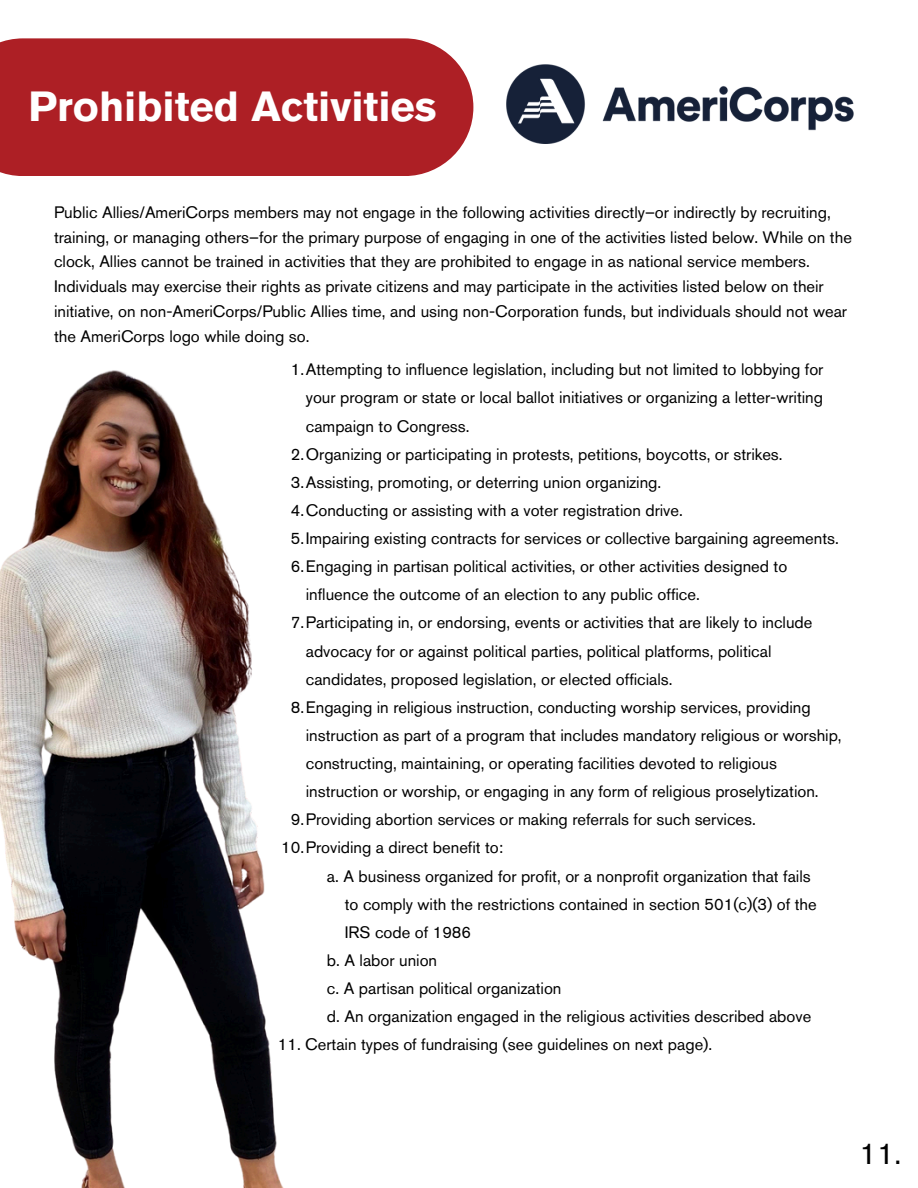
<style>
.page{position:relative;width:918px;height:1188px;background:#fff}
.page>*{position:absolute;margin:0;border:0;box-sizing:border-box;transform-origin:0 0}
.t1{font:700 41.85px "Akzidenz Grotesk Pro";color:#fff}
.t2{font:30px "Akzidenz Grotesk Pro";color:#000}
.t3{font:16.5px/28.2px "Akzidenz Grotesk Pro";color:#000}
</style>
<div class="page">
<img style="left:0;top:370px;width:284px;height:818px">
<div style="left:0;top:38px;width:473px;height:138px;background:#ad1f25"></div>
<img style="left:506px;top:64px;width:348px;height:79px">
<p class="t1" style="left:29px;top:79px;width:410px">Prohibited Activities</p>
<p class="t3" style="left:54px;top:200px;width:799px;line-height:24.8px">Public Allies/AmeriCorps members may not engage in the following activities directly–or indirectly by recruiting, training, or managing others–for the primary purpose of engaging in one of the activities listed below. While on the clock, Allies cannot be trained in activities that they are prohibited to engage in as national service members.<br>Individuals may exercise their rights as private citizens and may participate in the activities listed below on their initiative, on non-AmeriCorps/Public Allies time, and using non-Corporation funds, but individuals should not wear the AmeriCorps logo while doing so.</p>
<h1 class="t3" style="left:306px;top:355px;width:519px;text-align:justify;text-indent:-15px">1.Attempting to influence legislation, including but not limited to lobbying for your program or state or local ballot initiatives or organizing a letter-writing campaign to Congress.</h1>
<p class="t3" style="left:291px;top:440px;width:493px">2.Organizing or participating in protests, petitions, boycotts, or strikes.</p>
<p class="t3" style="left:291px;top:468px;width:372px">3.Assisting, promoting, or deterring union organizing.</p>
<p class="t3" style="left:291px;top:496px;width:394px">4.Conducting or assisting with a voter registration drive.</p>
<p class="t3" style="left:291px;top:524px;width:550px">5.Impairing existing contracts for services or collective bargaining agreements.</p>
<p class="t3" style="left:306px;top:552px;width:483px;text-indent:-15px">6.Engaging in partisan political activities, or other activities designed to influence the outcome of an election to any public office.</p>
<p class="t3" style="left:306px;top:609px;width:508px;text-indent:-15px">7.Participating in, or endorsing, events or activities that are likely to include advocacy for or against political parties, political platforms, political candidates, proposed legislation, or elected officials.</p>
<p class="t3" style="left:306px;top:693px;width:537px;text-indent:-15px">8.Engaging in religious instruction, conducting worship services, providing instruction as part of a program that includes mandatory religious or worship, constructing, maintaining, or operating facilities devoted to religious instruction or worship, or engaging in any form of religious proselytization.</p>
<p class="t3" style="left:291px;top:805px;width:467px">9.Providing abortion services or making referrals for such services.</p>
<p class="t3" style="left:281px;top:834px;width:224px">10.Providing a direct benefit to:</p>
<p class="t3" style="left:327px;top:862px;width:485px">a. A business organized for profit, or a nonprofit organization that fails</p>
<p class="t3" style="left:345px;top:890px;width:474px">to comply with the restrictions contained in section 501(c)(3) of the</p>
<p class="t3" style="left:345px;top:918px;width:128px">IRS code of 1986</p>
<p class="t3" style="left:327px;top:946px;width:112px">b. A labor union</p>
<p class="t3" style="left:327px;top:974px;width:236px">c. A partisan political organization</p>
<p class="t3" style="left:327px;top:1002px;width:486px">d. An organization engaged in the religious activities described above</p>
<p class="t3" style="left:278px;top:1030px;width:436px">11. Certain types of fundraising (see guidelines on next page).</p>
<p class="t2" style="left:860px;top:1134px;width:43px">11.</p>
</div>
